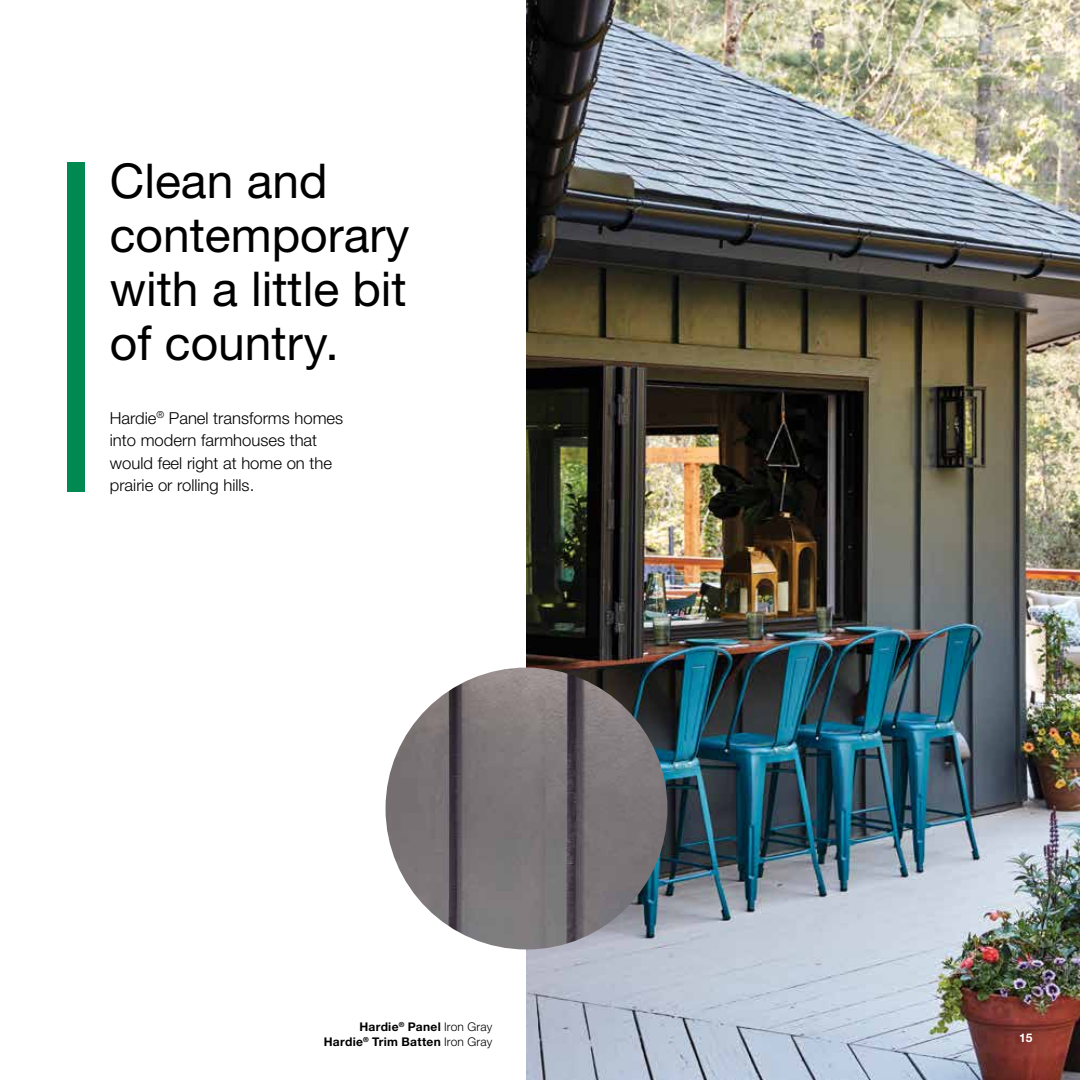
<style>
.page{position:relative;width:1080px;height:1080px;background:#fff}
.page>*{position:absolute;margin:0;border:0;box-sizing:border-box;transform-origin:0 0}
.t1{font:48px/54px "Helvetica Neue LT Pro";color:#000}
.t2{font:300 16.5px/22.5px "Helvetica Neue LT Pro";color:#000}
.t3{font:700 12px/15px "Helvetica Neue LT Pro";letter-spacing:.025em;color:#000;text-align:right}
.t4{font:700 12px "Helvetica Neue LT Pro";color:#fff}
.s1{font-weight:300}
</style>
<div class="page">
<img style="left:526px;top:0;width:554px;height:1080px">
<img style="left:386px;top:668px;width:281px;height:282px;border-radius:141px">
<div style="left:68px;top:162px;width:17px;height:329px;background:#008a52"></div>
<h1 class="t1" style="left:110px;top:152px;width:301px">Clean and contemporary with a little bit of country.</h1>
<p class="t2" style="left:110px;top:406px;width:235px">Hardie<sup>®</sup> Panel transforms homes into modern farmhouses that would feel right at home on the prairie or rolling hills.</p>
<p class="t3" style="left:324px;top:1018px;width:170px">Hardie<sup>®</sup> Panel <span class="s1">Iron Gray<br></span>Hardie<sup>®</sup> Trim Batten <span class="s1">Iron Gray</span></p>
<p class="t4" style="left:1019px;top:1031px;width:15px">15</p>
</div>
